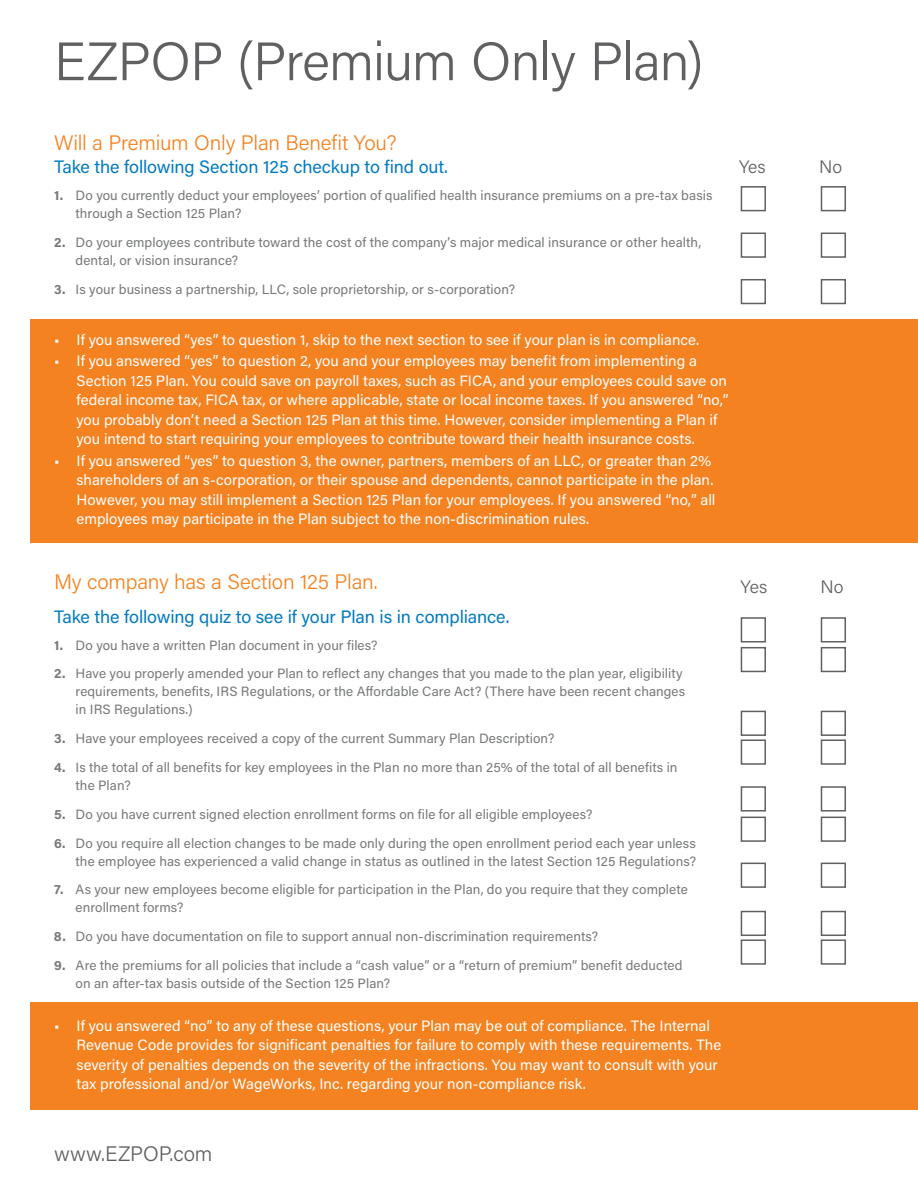
<style>
.page{position:relative;width:918px;height:1188px;background:#fff}
.page>*{position:absolute;margin:0;border:0;box-sizing:border-box;transform-origin:0 0}
.t1{font:300 54px "Acumin Pro";letter-spacing:-.02em;color:#5f6062}
.t2{font:300 21px "Acumin Pro";letter-spacing:-.01em;color:#f58220}
.t3{font:300 21px "Acumin Pro";color:#5f6062}
.t4{font:18px "Acumin Pro";letter-spacing:-.01em;color:#047bc1}
.t5{font:300 18px "Acumin Pro";letter-spacing:-.005em;color:#5f6062}
.t6{font:15px/19.5px "Acumin Pro";color:#fff}
.t7{font:13.5px/18px "Acumin Pro";letter-spacing:.005em;color:#76787a}
.s1{font-weight:700}
</style>
<div class="page">
<div style="left:30px;top:319px;width:888px;height:224px;background:#f58220"></div>
<div style="left:30px;top:1002px;width:888px;height:108px;background:#f58220"></div>
<div style="left:741px;top:186px;width:25px;height:25px;border:2px solid #5f6062"></div>
<div style="left:821px;top:186px;width:25px;height:25px;border:2px solid #5f6062"></div>
<div style="left:741px;top:233px;width:25px;height:25px;border:2px solid #5f6062"></div>
<div style="left:821px;top:233px;width:25px;height:25px;border:2px solid #5f6062"></div>
<div style="left:741px;top:279px;width:25px;height:25px;border:2px solid #5f6062"></div>
<div style="left:821px;top:279px;width:25px;height:25px;border:2px solid #5f6062"></div>
<div style="left:741px;top:617px;width:25px;height:26px;border:2px solid #5f6062"></div>
<div style="left:821px;top:617px;width:25px;height:26px;border:2px solid #5f6062"></div>
<div style="left:741px;top:647px;width:25px;height:25px;border:2px solid #5f6062"></div>
<div style="left:821px;top:647px;width:25px;height:25px;border:2px solid #5f6062"></div>
<div style="left:741px;top:711px;width:25px;height:25px;border:2px solid #5f6062"></div>
<div style="left:821px;top:711px;width:25px;height:25px;border:2px solid #5f6062"></div>
<div style="left:741px;top:739px;width:25px;height:26px;border:2px solid #5f6062"></div>
<div style="left:821px;top:739px;width:25px;height:26px;border:2px solid #5f6062"></div>
<div style="left:741px;top:786px;width:25px;height:26px;border:2px solid #5f6062"></div>
<div style="left:821px;top:786px;width:25px;height:26px;border:2px solid #5f6062"></div>
<div style="left:741px;top:817px;width:25px;height:25px;border:2px solid #5f6062"></div>
<div style="left:821px;top:817px;width:25px;height:25px;border:2px solid #5f6062"></div>
<div style="left:741px;top:863px;width:25px;height:25px;border:2px solid #5f6062"></div>
<div style="left:821px;top:863px;width:25px;height:25px;border:2px solid #5f6062"></div>
<div style="left:741px;top:939px;width:25px;height:26px;border:2px solid #5f6062"></div>
<div style="left:821px;top:939px;width:25px;height:26px;border:2px solid #5f6062"></div>
<div style="left:741px;top:911px;width:25px;height:25px;border:2px solid #5f6062"></div>
<div style="left:821px;top:911px;width:25px;height:25px;border:2px solid #5f6062"></div>
<h1 class="t1" style="left:54px;top:24px;width:651px">EZPOP (Premium Only Plan)</h1>
<h2 class="t2" style="left:54px;top:129px;width:344px">Will a Premium Only Plan Benefit You?</h2>
<h3 class="t4" style="left:54px;top:155px;width:395px">Take the following Section 125 checkup to find out.</h3>
<p class="t7" style="left:76px;top:186px;width:638px;text-indent:-22px"><span class="s1">1.</span> Do you currently deduct your employees’ portion of qualified health insurance premiums on a pre-tax basis through a Section 125 Plan?</p>
<p class="t7" style="left:76px;top:233px;width:627px;text-indent:-22px"><span class="s1">2.</span> Do your employees contribute toward the cost of the company’s major medical insurance or other health, dental, or vision insurance?</p>
<p class="t7" style="left:54px;top:279px;width:463px"><span class="s1">3.</span> Is your business a partnership, LLC, sole proprietorship, or s-corporation?</p>
<p class="t6" style="left:54px;top:329px;width:647px">• If you answered “yes” to question 1, skip to the next section to see if your plan is in compliance.</p>
<p class="t6" style="left:76px;top:351px;width:654px;text-indent:-22px">• If you answered “yes” to question 2, you and your employees may benefit from implementing a Section 125 Plan. You could save on payroll taxes, such as FICA, and your employees could save on federal income tax, FICA tax, or where applicable, state or local income taxes. If you answered “no,” you probably don’t need a Section 125 Plan at this time. However, consider implementing a Plan if you intend to start requiring your employees to contribute toward their health insurance costs.</p>
<p class="t6" style="left:76px;top:450px;width:640px;text-indent:-22px">• If you answered “yes” to question 3, the owner, partners, members of an LLC, or greater than 2% shareholders of an s-corporation, or their spouse and dependents, cannot participate in the plan.<br>However, you may still implement a Section 125 Plan for your employees. If you answered “no,” all employees may participate in the Plan subject to the non-discrimination rules.</p>
<h3 class="t5" style="left:739px;top:155px;width:28px">Yes</h3>
<h3 class="t5" style="left:819px;top:155px;width:24px">No</h3>
<h2 class="t2" style="left:54px;top:567px;width:325px">My company has a Section 125 Plan.</h2>
<h3 class="t4" style="left:54px;top:604px;width:457px">Take the following quiz to see if your Plan is in compliance.</h3>
<p class="t7" style="left:54px;top:635px;width:325px"><span class="s1">1.</span> Do you have a written Plan document in your files?</p>
<p class="t7" style="left:76px;top:664px;width:611px;text-indent:-22px"><span class="s1">2.</span> Have you properly amended your Plan to reflect any changes that you made to the plan year, eligibility requirements, benefits, IRS Regulations, or the Affordable Care Act? (There have been recent changes in IRS Regulations.)</p>
<p class="t7" style="left:54px;top:729px;width:502px"><span class="s1">3.</span> Have your employees received a copy of the current Summary Plan Description?</p>
<p class="t7" style="left:76px;top:758px;width:603px;text-indent:-22px"><span class="s1">4.</span> Is the total of all benefits for key employees in the Plan no more than 25% of the total of all benefits in the Plan?</p>
<p class="t7" style="left:54px;top:804px;width:540px"><span class="s1">5.</span> Do you have current signed election enrollment forms on file for all eligible employees?</p>
<p class="t7" style="left:54px;top:833px;width:644px;text-align:right"><span class="s1">6.</span> Do you require all election changes to be made only during the open enrollment period each year unless the employee has experienced a valid change in status as outlined in the latest Section 125 Regulations?</p>
<p class="t7" style="left:76px;top:880px;width:614px;text-indent:-22px"><span class="s1">7.</span> As your new employees become eligible for participation in the Plan, do you require that they complete enrollment forms?</p>
<p class="t7" style="left:54px;top:927px;width:546px"><span class="s1">8.</span> Do you have documentation on file to support annual non-discrimination requirements?</p>
<p class="t7" style="left:76px;top:956px;width:609px;text-indent:-22px"><span class="s1">9.</span> Are the premiums for all policies that include a “cash value” or a “return of premium” benefit deducted on an after-tax basis outside of the Section 125 Plan?</p>
<p class="t6" style="left:76px;top:1015px;width:646px;text-indent:-22px">• If you answered “no” to any of these questions, your Plan may be out of compliance. The Internal Revenue Code provides for significant penalties for failure to comply with these requirements. The severity of penalties depends on the severity of the infractions. You may want to consult with your tax professional and/or WageWorks, Inc. regarding your non-compliance risk.</p>
<h3 class="t5" style="left:741px;top:574px;width:28px">Yes</h3>
<h3 class="t5" style="left:821px;top:574px;width:24px">No</h3>
<h2 class="t3" style="left:54px;top:1139px;width:160px">www.EZPOP.com</h2>
</div>
